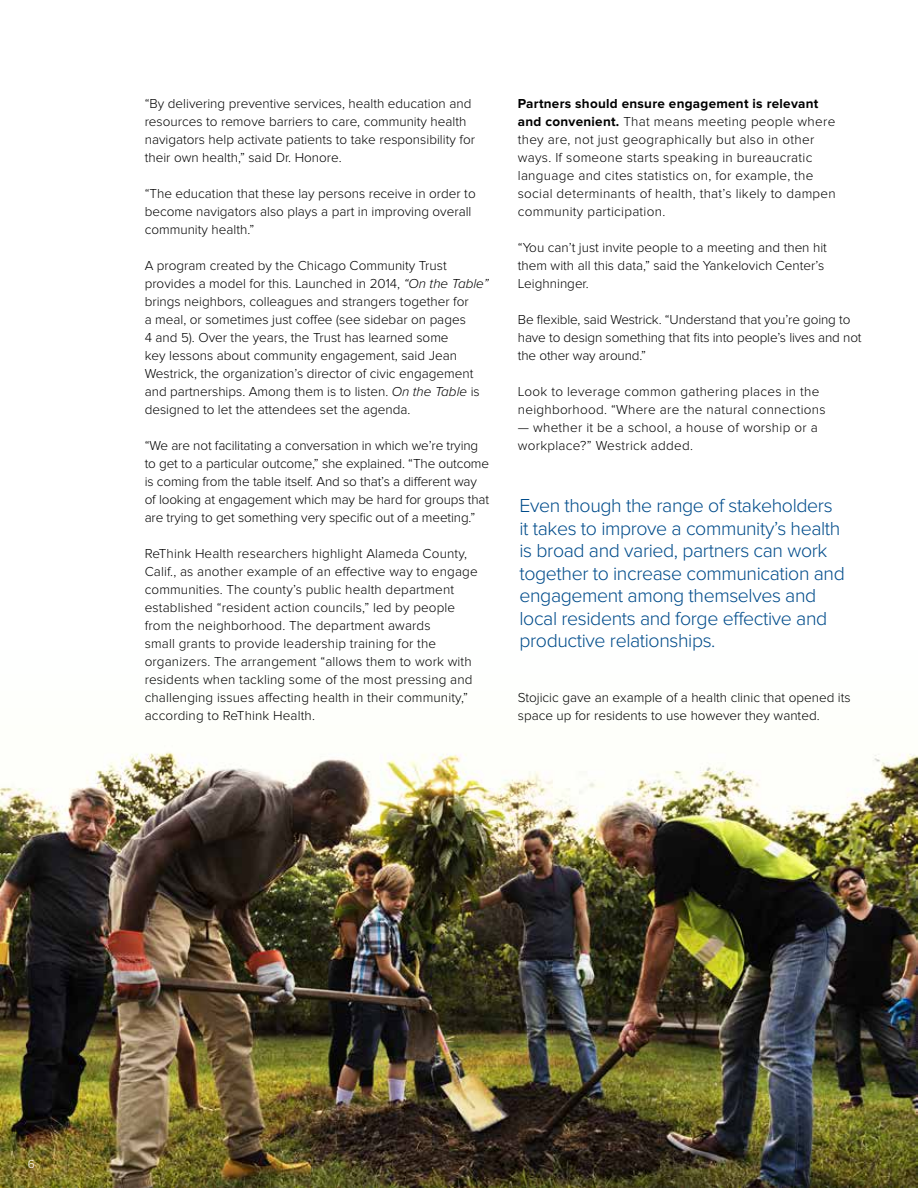
<style>
.page{position:relative;width:918px;height:1188px;background:#fff}
.page>*{position:absolute;margin:0;border:0;box-sizing:border-box;transform-origin:0 0}
.t1{font:300 19.5px/22.5px "Proxima Nova";letter-spacing:-.02em;color:#004c8b}
.t2{font:300 13.5px/18px "Proxima Nova";color:#000}
.t3{font:300 13.5px/18px "Proxima Nova";letter-spacing:.02em;color:#000}
.t4{font:300 12px "Proxima Nova";color:#fff}
.s1{font-style:italic}
.s2{font-weight:700}
</style>
<div class="page">
<img style="left:0;top:752px;width:918px;height:436px">
<p class="t2" style="left:145px;top:95px;width:332px">“By delivering preventive services, health education and resources to remove barriers to care, community health navigators help activate patients to take responsibility for their own health,” said Dr. Honore.</p>
<p class="t2" style="left:145px;top:185px;width:333px">“The education that these lay persons receive in order to become navigators also plays a part in improving overall community health.”</p>
<p class="t2" style="left:145px;top:257px;width:346px">A program created by the Chicago Community Trust provides a model for this. Launched in 2014, <span class="s1">“On the Table” </span>brings neighbors, colleagues and strangers together for<br>a meal, or sometimes just coffee (see sidebar on pages<br>4 and 5). Over the years, the Trust has learned some<br>key lessons about community engagement, said Jean Westrick, the organization’s director of civic engagement and partnerships. Among them is to listen. <span class="s1">On the Table</span> is designed to let the attendees set the agenda.</p>
<p class="t2" style="left:145px;top:437px;width:346px">“We are not facilitating a conversation in which we’re trying to get to a particular outcome,” she explained. “The outcome is coming from the table itself. And so that’s a different way of looking at engagement which may be hard for groups that are trying to get something very specific out of a meeting.”</p>
<p class="t2" style="left:145px;top:545px;width:334px">ReThink Health researchers highlight Alameda County, Calif., as another example of an effective way to engage communities. The county’s public health department established “resident action councils,” led by people from the neighborhood. The department awards<br>small grants to provide leadership training for the organizers. The arrangement “allows them to work with residents when tackling some of the most pressing and challenging issues affecting health in their community,” according to ReThink Health.</p>
<p class="t3" style="left:518px;top:95px;width:319px"><span class="s2">Partners should ensure engagement is relevant and convenient.</span> That means meeting people where they are, not just geographically but also in other ways. If someone starts speaking in bureaucratic language and cites statistics on, for example, the social determinants of health, that’s likely to dampen community participation.</p>
<p class="t2" style="left:518px;top:239px;width:311px">“You can’t just invite people to a meeting and then hit them with all this data,” said the Yankelovich Center’s<br>Leighninger.</p>
<p class="t2" style="left:518px;top:311px;width:345px">Be flexible, said Westrick. “Understand that you’re going to have to design something that fits into people’s lives and not the other way around.”</p>
<p class="t3" style="left:518px;top:383px;width:309px">Look to leverage common gathering places in the neighborhood. “Where are the natural connections</p>
<p class="t3" style="left:518px;top:419px;width:301px">— whether it be a school, a house of worship or a workplace?” Westrick added.</p>
<p class="t1" style="left:519px;top:495px;width:327px">Even though the range of stakeholders it takes to improve a community’s health is broad and varied, partners can work together to increase communication and engagement among themselves and local residents and forge effective and productive relationships.</p>
<p class="t2" style="left:518px;top:689px;width:334px">Stojicic gave an example of a health clinic that opened its space up for residents to use however they wanted.</p>
<p class="t4" style="left:28px;top:1157px;width:9px">6</p>
</div>
